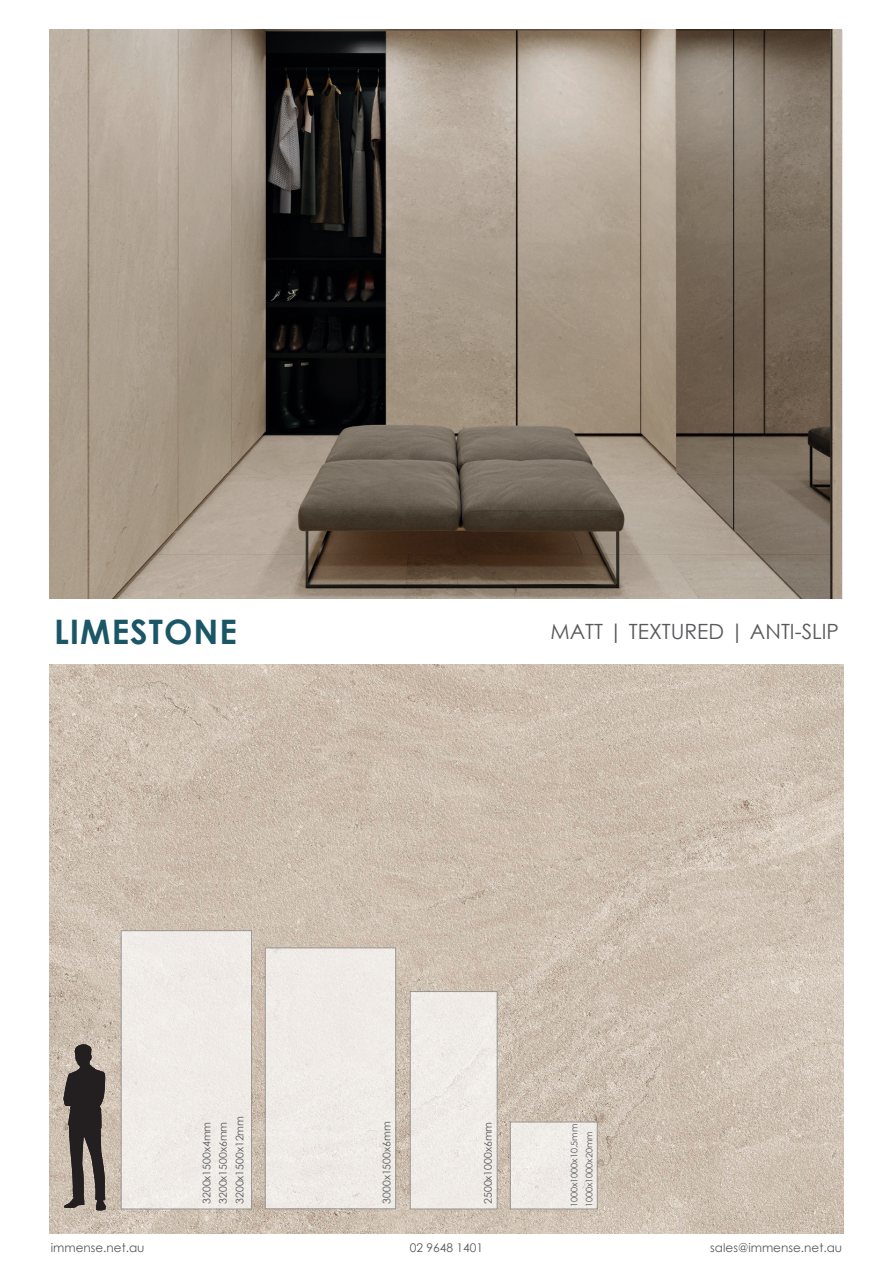
<style>
.page{position:relative;width:893px;height:1263px;background:#fff}
.page>*{position:absolute;margin:0;border:0;box-sizing:border-box;transform-origin:0 0}
.t1{font:700 33.75px "Century Gothic";letter-spacing:.03em;color:#1b5666}
.t2{font:21px "Century Gothic";color:#57585a}
.t3{font:12px "Century Gothic";color:#59595c}
.t4{font:10.5px "Century Gothic";color:#57585a}
.t5{font:9px "Century Gothic";color:#57585a}
</style>
<div class="page">
<img style="left:50px;top:30px;width:792px;height:568px">
<img style="left:50px;top:664px;width:793px;height:569px">
<svg style="left:63px;top:1043px;width:43px;height:167px;background:#645d58"></svg>
<div style="left:121px;top:930px;width:131px;height:279px;background:#efebe7;border:1px solid #808285"></div>
<div style="left:410px;top:991px;width:87px;height:218px;background:#efebe7;border:1px solid #808285"></div>
<div style="left:510px;top:1122px;width:87px;height:87px;background:#efebe7;border:1px solid #808285"></div>
<div style="left:265px;top:948px;width:131px;height:261px;background:#efebe6;border:1px solid #808285"></div>
<p class="t1" style="left:54px;top:606px;width:184px">LIMESTONE</p>
<p class="t2" style="left:550px;top:617px;width:290px">MATT | TEXTURED | ANTI-SLIP</p>
<p class="t4" style="left:199px;top:1204px;width:84px;rotate:-90deg">3200x1500x4mm</p>
<p class="t4" style="left:216px;top:1204px;width:84px;rotate:-90deg">3200x1500x6mm</p>
<p class="t4" style="left:232px;top:1204px;width:89px;rotate:-90deg">3200x1500x12mm</p>
<p class="t4" style="left:379px;top:1204px;width:84px;rotate:-90deg">3000x1500x6mm</p>
<p class="t4" style="left:481px;top:1204px;width:84px;rotate:-90deg">2500x1000x6mm</p>
<p class="t5" style="left:568px;top:1207px;width:84px;rotate:-90deg">1000x1000x10.5mm</p>
<p class="t5" style="left:583px;top:1207px;width:77px;rotate:-90deg">1000x1000x20mm</p>
<p class="t3" style="left:51px;top:1239px;width:95px">immense.net.au</p>
<p class="t3" style="left:410px;top:1239px;width:75px">02 9648 1401</p>
<p class="t3" style="left:710px;top:1239px;width:133px">sales@immense.net.au</p>
</div>
